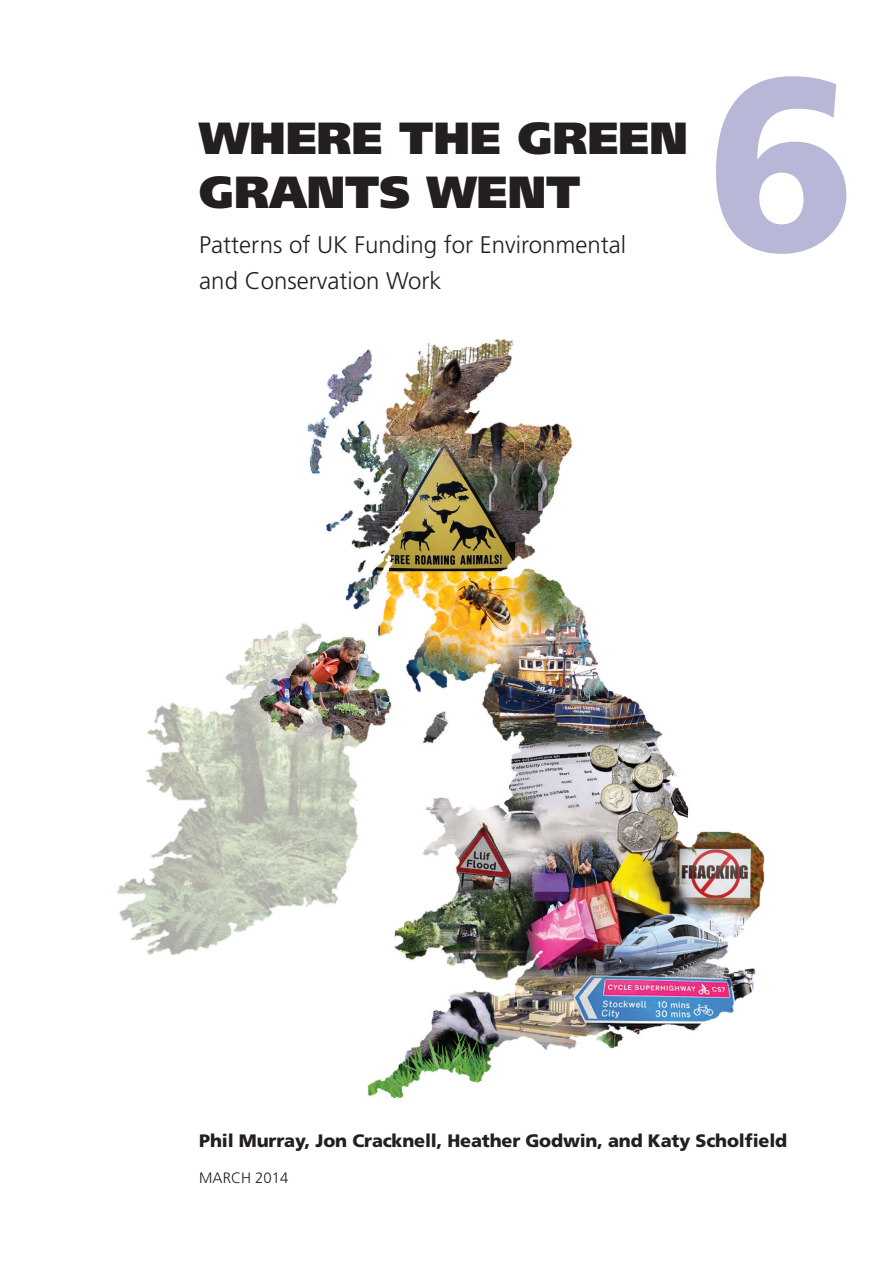
<style>
.page{position:relative;width:893px;height:1263px;background:#fff}
.page>*{position:absolute;margin:0;border:0;box-sizing:border-box;transform-origin:0 0}
.chart_text{font:900 246px "Frutiger";color:#b9b7d8}
.chart_text-2{font:900 45px/54px "Frutiger";color:#231f20}
.chart_text-3{font:300 24px "Frutiger";color:#231f20}
.chart_text-4{font:900 18px "Frutiger";letter-spacing:-.01em;color:#231f20}
.chart_text-5{font:300 15px "Frutiger";color:#231f20}
</style>
<div class="page">
<img style="left:117px;top:338px;width:648px;height:761px">
<p class="chart_text-2" style="left:199px;top:110px;width:490px">WHERE THE GREEN<br>GRANTS WENT</p>
<p class="chart_text-3" style="left:199px;top:231px;width:428px">Patterns of UK Funding for Environmental</p>
<p class="chart_text-3" style="left:199px;top:267px;width:244px">and Conservation Work</p>
<p class="chart_text" style="left:706px;top:16px;width:152px">6</p>
<p class="chart_text-4" style="left:199px;top:1130px;width:589px">Phil Murray, Jon Cracknell, Heather Godwin, and Katy Scholfield</p>
<p class="chart_text-5" style="left:199px;top:1169px;width:91px">MARCH 2014</p>
</div>
